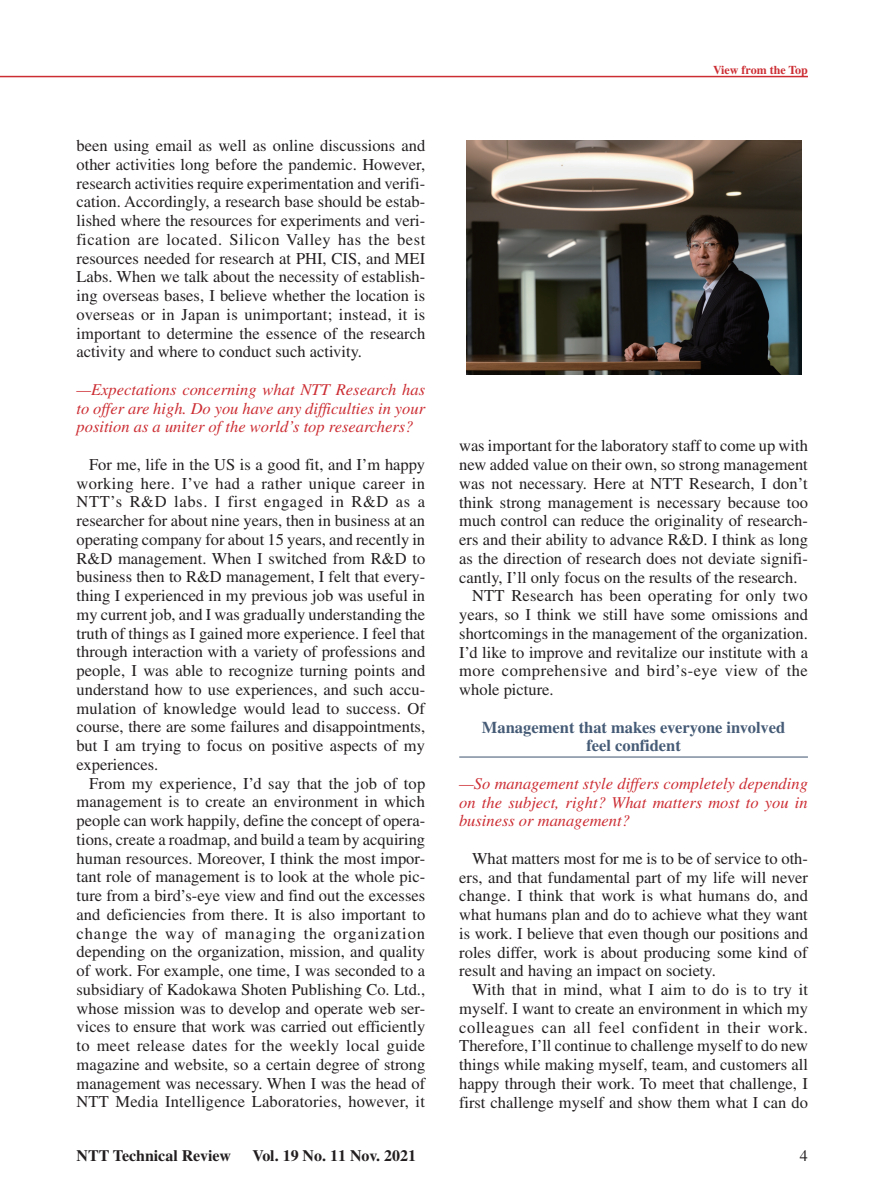
<style>
.page{position:relative;width:893px;height:1191px;background:#fff}
.page>*{position:absolute;margin:0;border:0;box-sizing:border-box;transform-origin:0 0}
.t1{font:16.5px/18.8px "Times";color:#231f20;text-align:justify}
.t2{font:italic 16.5px/18.8px "Times";color:#cc2d33;text-align:justify}
.t3{font:700 16.5px/18.8px "Times";color:#455b76;text-align:center}
.t4{font:16.5px "Times";letter-spacing:.03em;color:#231f20}
.t5{font:700 15.9px "Times";color:#231f20}
.t6{font:15.9px "Times";color:#231f20}
.t7{font:700 12px "Times";color:#cc2d33}
</style>
<div class="page">
<hr style="left:0;top:76px;width:808px;height:1px;background:#cc2d33">
<hr style="left:459px;top:756px;width:349px;height:1px;background:#455b76">
<img style="left:466px;top:140px;width:335px;height:234px">
<p class="t1" style="left:77px;top:136px;width:350px">been using email as well as online discussions and other activities long before the pandemic. However, research activities require experimentation and verifi&shy;cation. Accordingly, a research base should be estab&shy;lished where the resources for experiments and veri&shy;fication are located. Silicon Valley has the best resources needed for research at PHI, CIS, and MEI Labs. When we talk about the necessity of establish&shy;ing overseas bases, I believe whether the location is overseas or in Japan is unimportant; instead, it is important to determine the essence of the research activity and where to conduct such activity.</p>
<p class="t2" style="left:77px;top:380px;width:350px">—Expectations concerning what NTT Research has to offer are high. Do you have any difficulties in your position as a uniter of the world’s top researchers?</p>
<p class="t1" style="left:77px;top:455px;width:350px;text-indent:13px">For me, life in the US is a good fit, and I’m happy working here. I’ve had a rather unique career in NTT’s R&amp;D labs. I first engaged in R&amp;D as a researcher for about nine years, then in business at an operating company for about 15 years, and recently in R&amp;D management. When I switched from R&amp;D to business then to R&amp;D management, I felt that every&shy;thing I experienced in my previous job was useful in my current job, and I was gradually understanding the truth of things as I gained more experience. I feel that through interaction with a variety of professions and people, I was able to recognize turning points and understand how to use experiences, and such accu&shy;mulation of knowledge would lead to success. Of course, there are some failures and disappointments, but I am trying to focus on positive aspects of my experiences.</p>
<p class="t1" style="left:77px;top:773px;width:350px;text-indent:13px">From my experience, I’d say that the job of top management is to create an environment in which people can work happily, define the concept of opera&shy;tions, create a roadmap, and build a team by acquiring human resources. Moreover, I think the most impor&shy;tant role of management is to look at the whole pic&shy;ture from a bird’s-eye view and find out the excesses and deficiencies from there. It is also important to change the way of managing the organization depending on the organization, mission, and quality of work. For example, one time, I was seconded to a subsidiary of Kadokawa Shoten Publishing Co. Ltd., whose mission was to develop and operate web ser&shy;vices to ensure that work was carried out efficiently to meet release dates for the weekly local guide magazine and website, so a certain degree of strong management was necessary. When I was the head of NTT Media Intelligence Laboratories, however, it</p>
<p class="t7" style="left:713px;top:63px;width:96px">View from the Top</p>
<p class="t1" style="left:459px;top:436px;width:350px">was important for the laboratory staff to come up with</p>
<p class="t1" style="left:459px;top:455px;width:350px">new added value on their own, so strong management</p>
<p class="t1" style="left:459px;top:474px;width:350px">was not necessary. Here at NTT Research, I don’t</p>
<p class="t1" style="left:459px;top:492px;width:350px">think strong management is necessary because too</p>
<p class="t1" style="left:459px;top:511px;width:350px">much control can reduce the originality of research-</p>
<p class="t1" style="left:459px;top:530px;width:350px">ers and their ability to advance R&amp;D. I think as long</p>
<p class="t1" style="left:459px;top:549px;width:350px">as the direction of research does not deviate signifi-</p>
<p class="t1" style="left:459px;top:567px;width:340px">cantly, I’ll only focus on the results of the research.</p>
<p class="t1" style="left:472px;top:586px;width:337px">NTT Research has been operating for only two</p>
<p class="t1" style="left:459px;top:605px;width:350px">years, so I think we still have some omissions and</p>
<p class="t1" style="left:459px;top:624px;width:350px">shortcomings in the management of the organization.</p>
<p class="t1" style="left:459px;top:642px;width:350px">I’d like to improve and revitalize our institute with a</p>
<p class="t4" style="left:459px;top:661px;width:350px">more comprehensive and bird’s-eye view of the</p>
<p class="t1" style="left:459px;top:680px;width:96px">whole picture.</p>
<p class="t3" style="left:482px;top:717px;width:305px">Management that makes everyone involved feel confident</p>
<p class="t2" style="left:459px;top:774px;width:350px">—So management style differs completely depending on the subject, right? What matters most to you in business or management?</p>
<p class="t1" style="left:459px;top:849px;width:350px;text-indent:13px">What matters most for me is to be of service to oth&shy;ers, and that fundamental part of my life will never change. I think that work is what humans do, and what humans plan and do to achieve what they want is work. I believe that even though our positions and roles differ, work is about producing some kind of result and having an impact on society.</p>
<p class="t1" style="left:459px;top:980px;width:350px;text-indent:13px">With that in mind, what I aim to do is to try it myself. I want to create an environment in which my colleagues can all feel confident in their work.<br>Therefore, I’ll continue to challenge myself to do new things while making myself, team, and customers all happy through their work. To meet that challenge, I first challenge myself and show them what I can do</p>
<p class="t5" style="left:77px;top:1146px;width:156px">NTT Technical Review</p>
<p class="t5" style="left:252px;top:1146px;width:165px">Vol. 19 No. 11 Nov. 2021</p>
<p class="t6" style="left:800px;top:1146px;width:9px">4</p>
</div>
